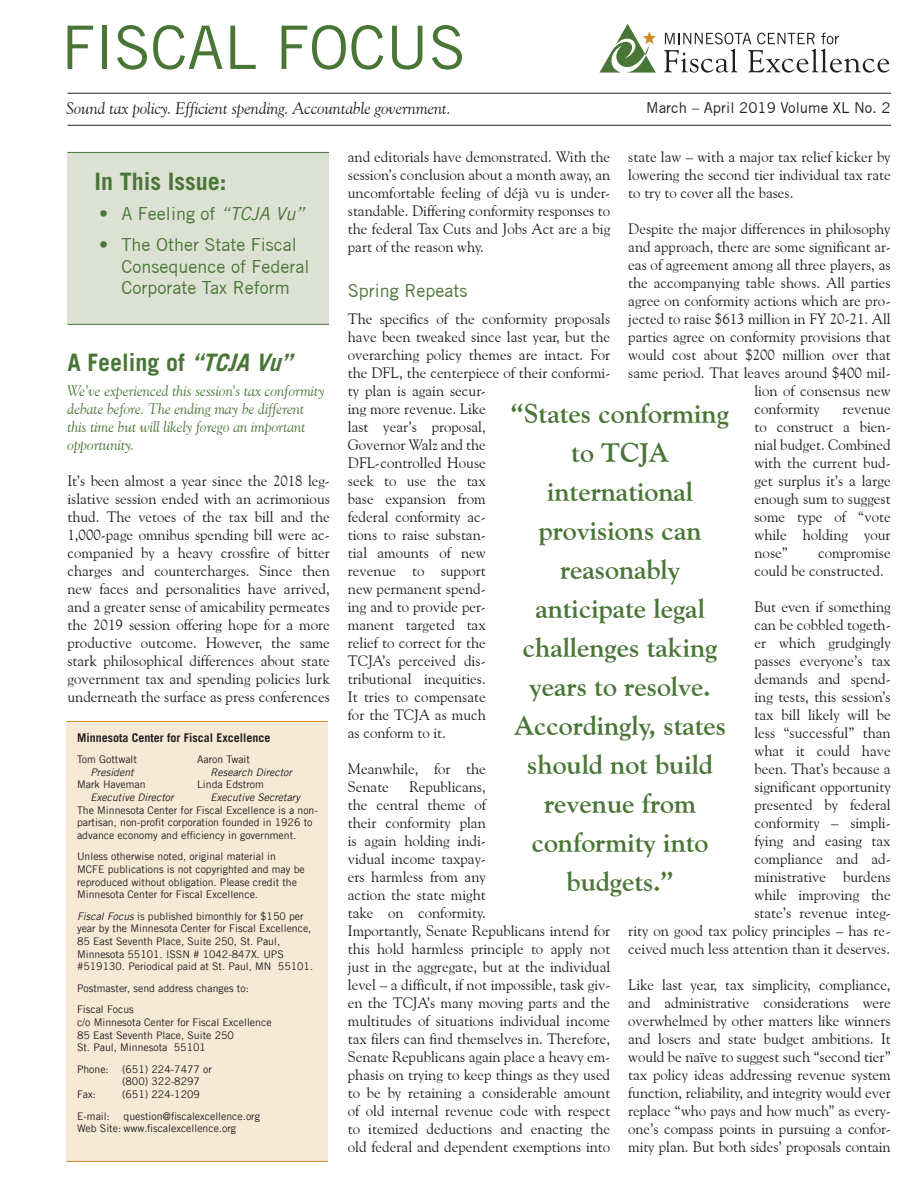
<style>
.page{position:relative;width:918px;height:1188px;background:#fff}
.page>*{position:absolute;margin:0;border:0;box-sizing:border-box;transform-origin:0 0}
.t1{font:60px "Trade Gothic LT";color:#497636}
.t2{font:700 27px/39px "Goudy Old Style BT";color:#497636;text-align:center}
.t3{font:700 24px "Trade Gothic LT";color:#497636}
.t4{font:18px/21.6px "Trade Gothic";color:#497636}
.t5{font:italic 16.65px "Goudy Old Style BT";color:#231f20}
.t6{font:15px/18px "Goudy Old Style BT";color:#231f20;text-align:justify}
.t7{font:italic 15px/18px "Goudy Old Style BT";color:#497636}
.t8{font:15px "Trade Gothic";color:#231f20}
.t9{font:700 12px "Trade Gothic LT";color:#231f20}
.t10{font:10.5px/12.6px "Trade Gothic LT";color:#231f20}
.t11{font:italic 10.5px "Trade Gothic LT";color:#231f20}
.s1{font-family:"Trade Gothic LT";font-style:italic}
.s2{font-style:italic}
</style>
<div class="page">
<div style="left:66px;top:722px;width:262px;height:440px;background:#f6e9d6"></div>
<hr style="left:66px;top:721px;width:262px;height:1px;background:#d08c29">
<hr style="left:66px;top:1161px;width:262px;height:1px;background:#d08c29">
<div style="left:68px;top:152px;width:261px;height:172px;background:#dce1d3"></div>
<svg style="left:664px;top:33px;width:225px;height:40px"></svg>
<svg style="left:599px;top:24px;width:57px;height:49px"></svg>
<hr style="left:68px;top:125px;width:823px;height:1px;background:#231f20">
<hr style="left:68px;top:93px;width:823px;height:1px;background:#231f20">
<hr style="left:68px;top:324px;width:261px;height:1px;background:#497636">
<hr style="left:68px;top:152px;width:261px;height:1px;background:#497636">
<h1 class="t1" style="left:62px;top:11px;width:406px">FISCAL FOCUS</h1>
<p class="t5" style="left:66px;top:98px;width:386px">Sound tax policy. Efficient spending. Accountable government.</p>
<p class="t8" style="left:646px;top:99px;width:246px">March – April 2019 Volume XL No. 2</p>
<h3 class="t3" style="left:94px;top:167px;width:133px">In This Issue:</h3>
<p class="t4" style="left:99px;top:203px;width:207px">• A Feeling of <span class="s1">“TCJA Vu”</span></p>
<p class="t4" style="left:122px;top:234px;width:190px;text-indent:-22px">• The Other State Fiscal<br>Consequence of Federal<br>Corporate Tax Reform</p>
<h3 class="t3" style="left:68px;top:348px;width:233px">A Feeling of <span class="s2">“TCJAVu”</span></h3>
<p class="t7" style="left:68px;top:382px;width:259px">We’ve experienced this session’s tax conformity debate before. The ending may be different this time but will likely forego an important opportunity.</p>
<p class="t6" style="left:68px;top:472px;width:264px">It’s been almost a year since the 2018 leg&shy;islative session ended with an acrimonious thud. The vetoes of the tax bill and the 1,000-page omnibus spending bill were ac&shy;companied by a heavy crossfire of bitter charges and countercharges. Since then new faces and personalities have arrived, and a greater sense of amicability permeates the 2019 session offering hope for a more productive outcome. However, the same stark philosophical differences about state government tax and spending policies lurk underneath the surface as press conferences</p>
<p class="t9" style="left:77px;top:730px;width:195px">Minnesota Center for Fiscal Excellence</p>
<p class="t10" style="left:77px;top:753px;width:61px">Tom Gottwalt</p>
<p class="t10" style="left:197px;top:753px;width:54px">Aaron Twait</p>
<p class="t11" style="left:91px;top:766px;width:45px">President</p>
<p class="t11" style="left:211px;top:766px;width:83px">Research Director</p>
<p class="t10" style="left:77px;top:778px;width:70px">Mark Haveman</p>
<p class="t10" style="left:197px;top:778px;width:68px">Linda Edstrom</p>
<p class="t11" style="left:91px;top:791px;width:85px">Executive Director</p>
<p class="t11" style="left:211px;top:791px;width:91px">Executive Secretary</p>
<p class="t10" style="left:77px;top:803px;width:242px">The Minnesota Center for Fiscal Excellence is a non&shy;partisan, non-profit corporation founded in 1926 to advance economy and efficiency in government.</p>
<p class="t10" style="left:77px;top:850px;width:229px">Unless otherwise noted, original material in MCFE publications is not copyrighted and may be reproduced without obligation. Please credit the Minnesota Center for Fiscal Excellence.</p>
<p class="t10" style="left:77px;top:910px;width:238px"><span class="s2">Fiscal Focus</span> is published bimonthly for $150 per year by the Minnesota Center for Fiscal Excellence, 85 East Seventh Place, Suite 250, St. Paul, Minnesota 55101. ISSN # 1042-847X. UPS #519130. Periodical paid at St. Paul, MN 55101.</p>
<p class="t10" style="left:77px;top:977px;width:173px;line-height:21.6px">Postmaster, send address changes to:<br>Fiscal Focus</p>
<p class="t10" style="left:77px;top:1016px;width:196px">c/o Minnesota Center for Fiscal Excellence<br>85 East Seventh Place, Suite 250<br>St. Paul, Minnesota 55101</p>
<p class="t10" style="left:77px;top:1063px;width:33px">Phone:</p>
<p class="t10" style="left:122px;top:1063px;width:91px">(651) 224-7477 or (800) 322-8297</p>
<p class="t10" style="left:77px;top:1088px;width:20px">Fax:</p>
<p class="t10" style="left:122px;top:1088px;width:79px">(651) 224-1209</p>
<p class="t10" style="left:77px;top:1109px;width:34px">E-mail:</p>
<p class="t10" style="left:77px;top:1109px;width:184px;text-indent:47px">question@fiscalexcellence.org<br>Web Site: www.fiscalexcellence.org</p>
<p class="t6" style="left:348px;top:148px;width:264px">and editorials have demonstrated. With the session’s conclusion about a month away, an uncomfortable feeling of déjà vu is under&shy;standable. Differing conformity responses to the federal Tax Cuts and Jobs Act are a big part of the reason why.</p>
<p class="t4" style="left:348px;top:280px;width:121px">Spring Repeats</p>
<p class="t6" style="left:348px;top:310px;width:264px;text-align:left">The specifics of the conformity proposals have been tweaked since last year, but the overarching policy themes are intact. For the DFL, the centerpiece of their conformi&shy;ty plan is again secur-<br>ing more revenue. Like<br>last year’s proposal,<br>Governor Walz and the<br>DFL-controlled House<br>seek to use the tax<br>base expansion from<br>federal conformity ac-<br>tions to raise substan-<br>tial amounts of new<br>revenue to support<br>new permanent spend-<br>ing and to provide per-<br>manent targeted tax<br>relief to correct for the<br>TCJA’s perceived dis-<br>tributional inequities.<br>It tries to compensate<br>for the TCJA as much<br>as conform to it.</p>
<p class="t6" style="left:348px;top:760px;width:139px">Meanwhile, for the<br>Senate</p>
<p class="t6" style="left:628px;top:148px;width:264px">state law – with a major tax relief kicker by lowering the second tier individual tax rate to try to cover all the bases.</p>
<p class="t6" style="left:628px;top:220px;width:264px">Despite the major differences in philosophy</p>
<p class="t6" style="left:628px;top:238px;width:264px">and approach, there are some significant ar-</p>
<p class="t6" style="left:628px;top:256px;width:264px">eas of agreement among all three players, as</p>
<p class="t6" style="left:628px;top:274px;width:264px">the accompanying table shows. All parties</p>
<p class="t6" style="left:628px;top:292px;width:264px">agree on conformity actions which are pro-</p>
<p class="t6" style="left:628px;top:310px;width:264px">jected to raise $613 million in FY 20-21. All</p>
<p class="t6" style="left:628px;top:328px;width:264px">parties agree on conformity provisions that</p>
<p class="t6" style="left:628px;top:346px;width:264px">would cost about $200 million over that</p>
<p class="t6" style="left:628px;top:364px;width:264px">same period. That leaves around $400 mil-</p>
<p class="t6" style="left:754px;top:382px;width:138px">lion of consensus new</p>
<p class="t6" style="left:754px;top:400px;width:67px">conformity</p>
<h2 class="t2" style="left:511px;top:394px;width:219px">“States conforming to TCJA international provisions can reasonably anticipate legal challenges taking years to resolve.<br>Accordingly, states should not build revenue from conformity into budgets.”</h2>
<p class="t6" style="left:754px;top:400px;width:138px;text-indent:88px">revenue to construct a bien&shy;nial budget. Combined with the current bud&shy;get surplus it’s a large enough sum to suggest some type of “vote while holding your nose”</p>
<p class="t6" style="left:754px;top:544px;width:138px;text-indent:64px">compromise could be constructed.</p>
<p class="t6" style="left:628px;top:598px;width:264px;text-align:right">But even if something<br>can be cobbled togeth-<br>er which grudgingly<br>passes everyone’s tax<br>demands and spend-<br>ing tests, this session’s<br>tax bill likely will be<br>less “successful” than<br>what it could have<br>been. That’s because a<br>significant opportunity<br>presented by federal<br>conformity – simpli-<br>fying and easing tax<br>compliance and ad-<br>ministrative burdens<br>while improving the<br>state’s revenue integ-<br>rity on good tax policy principles – has re&shy;ceived much less attention than it deserves.</p>
<p class="t6" style="left:628px;top:976px;width:264px">Like last year, tax simplicity, compliance, and administrative considerations were overwhelmed by other matters like winners and losers and state budget ambitions. It would be naïve to suggest such “second tier” tax policy ideas addressing revenue system function, reliability, and integrity would ever replace “who pays and how much” as every&shy;one’s compass points in pursuing a confor&shy;mity plan. But both sides’ proposals contain</p>
<p class="t6" style="left:348px;top:778px;width:264px;text-align:left;text-indent:61px">Republicans,<br>the central theme of<br>their conformity plan<br>is again holding indi-<br>vidual income taxpay-<br>ers harmless from any<br>action the state might<br>take on conformity.<br>Importantly, Senate Republicans intend for this hold harmless principle to apply not just in the aggregate, but at the individual level – a difficult, if not impossible, task giv&shy;en the TCJA’s many moving parts and the multitudes of situations individual income tax filers can find themselves in. Therefore, Senate Republicans again place a heavy em&shy;phasis on trying to keep things as they used to be by retaining a considerable amount of old internal revenue code with respect to itemized deductions and enacting the old federal and dependent exemptions into</p>
</div>
